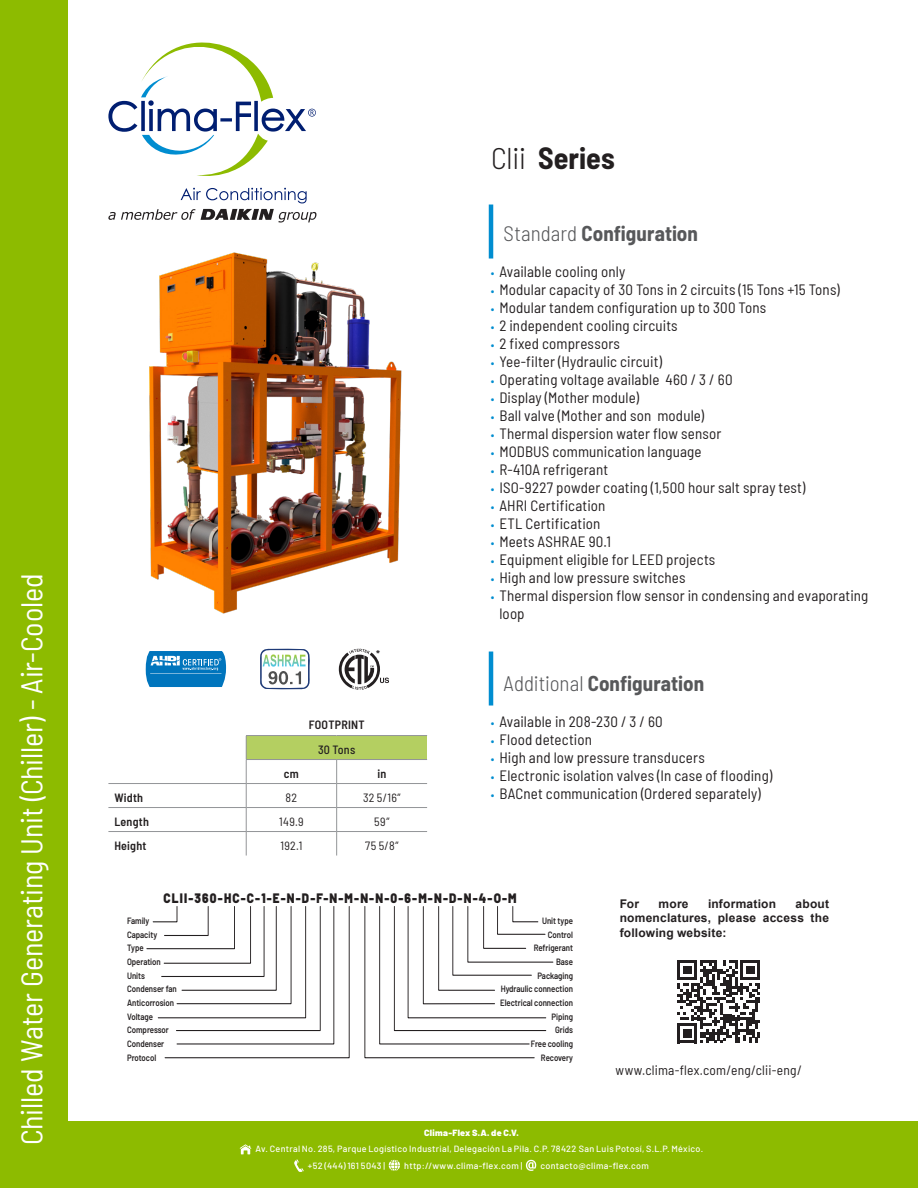
<style>
.page{position:relative;width:918px;height:1188px;background:#fff}
.page>*{position:absolute;margin:0;border:0;box-sizing:border-box;transform-origin:0 0}
.Sub_título{font:semi-condensed 30px "Barlow";letter-spacing:-.005em;color:#fff}
.Título{font:700 semi-condensed 30px "Barlow";color:#231f20}
.Cajas_-_Subs{font:700 semi-condensed 21px "Barlow";color:#57585a}
.t1{font:semi-condensed 15px/18px "Barlow";letter-spacing:.01em;color:#231f20}
.t2{font:900 13.65px "Barlow";letter-spacing:.1em;color:#231f20;scale:.86 1}
.Título-2{font:semi-condensed 13.5px "Barlow";letter-spacing:.015em;color:#231f20}
.Título-3{font:700 12px/14.4px "Arial";letter-spacing:.015em;color:#231f20;text-align:justify}
.t3{font:600 semi-condensed 12px "Barlow";letter-spacing:.02em;color:#231f20}
.t4{font:semi-condensed 12px "Barlow";letter-spacing:.03em;color:#231f20}
.t5{font:500 semi-condensed 12px "Barlow";letter-spacing:.02em;color:#231f20}
.t6{font:900 9.45px "Arial";color:#231f20}
.t7{font:600 9.15px/13.6px "Barlow";letter-spacing:-.005em;color:#231f20;scale:.86 1}
.t8{font:500 9px/16.5px "Barlow";letter-spacing:.035em;color:#fff}
.t9{font:900 9px "Barlow";letter-spacing:.03em;color:#fff}
.s1{font-weight:300}
.s2{font-size:12px;color:#008dd0}
</style>
<div class="page">
<div style="left:0;top:0;width:67px;height:1188px;background:#8dbb00"></div>
<div style="left:0;top:1121px;width:918px;height:67px;background:#8dbb00"></div>
<svg style="left:240px;top:1144px;width:11px;height:10px"></svg>
<svg style="left:294px;top:1159px;width:10px;height:13px"></svg>
<svg style="left:389px;top:1160px;width:11px;height:11px"></svg>
<svg style="left:526px;top:1160px;width:10px;height:11px"></svg>
<svg style="left:108px;top:43px;width:208px;height:133px"></svg>
<svg style="left:181px;top:188px;width:126px;height:15px"></svg>
<svg style="left:108px;top:209px;width:208px;height:14px"></svg>
<hr style="left:489px;top:205px;width:4px;height:54px;background:#008dd0">
<hr style="left:489px;top:652px;width:4px;height:54px;background:#008dd0">
<img style="left:149px;top:252px;width:253px;height:362px">
<div style="left:246px;top:736px;width:181px;height:24px;background:#b4cf61"></div>
<svg style="left:336px;top:760px;width:1px;height:96px"></svg>
<hr style="left:108px;top:783px;width:138px;height:1px;background:#939598">
<hr style="left:246px;top:783px;width:91px;height:1px;background:#939598">
<hr style="left:337px;top:783px;width:90px;height:1px;background:#939598">
<hr style="left:108px;top:807px;width:138px;height:1px;background:#939598">
<hr style="left:246px;top:807px;width:91px;height:1px;background:#939598">
<hr style="left:337px;top:807px;width:90px;height:1px;background:#939598">
<hr style="left:108px;top:831px;width:138px;height:1px;background:#939598">
<hr style="left:246px;top:831px;width:91px;height:1px;background:#939598">
<hr style="left:337px;top:831px;width:90px;height:1px;background:#939598">
<hr style="left:246px;top:735px;width:91px;height:1px;background:#939598">
<svg style="left:246px;top:736px;width:1px;height:120px"></svg>
<hr style="left:337px;top:735px;width:90px;height:1px;background:#939598">
<hr style="left:246px;top:759px;width:91px;height:1px;background:#939598">
<hr style="left:337px;top:759px;width:90px;height:1px;background:#939598">
<svg style="left:364px;top:906px;width:190px;height:153px"></svg>
<svg style="left:146px;top:906px;width:204px;height:153px"></svg>
<svg style="left:677px;top:960px;width:83px;height:83px"></svg>
<svg style="left:146px;top:651px;width:80px;height:36px;background:#2488c6"></svg>
<svg style="left:260px;top:649px;width:50px;height:40px"></svg>
<svg style="left:338px;top:648px;width:51px;height:42px"></svg>
<p class="Sub_título" style="left:10px;top:1145px;width:574px;rotate:-90deg">Chilled Water Generating Unit (Chiller) - Air-Cooled</p>
<p class="Título" style="left:491px;top:136px;width:125px"><span class="s1">Clii</span> Series</p>
<p class="Cajas_-_Subs" style="left:504px;top:218px;width:196px"><span class="s1">Standard</span> Configuration</p>
<p class="t6" style="left:375px;top:647px;width:7px">*</p>
<p class="t3" style="left:309px;top:716px;width:57px">FOOTPRINT</p>
<p class="t5" style="left:318px;top:741px;width:39px">30 Tons</p>
<p class="t3" style="left:284px;top:765px;width:16px">cm</p>
<p class="t3" style="left:377px;top:765px;width:10px">in</p>
<p class="t3" style="left:114px;top:789px;width:30px">Width</p>
<p class="t4" style="left:286px;top:789px;width:13px">82</p>
<p class="t4" style="left:363px;top:789px;width:39px">32 5/16”</p>
<p class="t3" style="left:114px;top:813px;width:36px">Length</p>
<p class="t4" style="left:279px;top:813px;width:26px">149.9</p>
<p class="t4" style="left:374px;top:813px;width:17px">59”</p>
<p class="t3" style="left:114px;top:837px;width:34px">Height</p>
<p class="t4" style="left:280px;top:837px;width:24px">192.1</p>
<p class="t4" style="left:365px;top:837px;width:35px">75 5/8”</p>
<p class="t1" style="left:491px;top:261px;width:136px"><span class="s2">•</span> Available cooling only</p>
<p class="t1" style="left:491px;top:279px;width:350px"><span class="s2">•</span> Modular capacity of 30 Tons in 2 circuits (15 Tons +15 Tons)</p>
<p class="t1" style="left:491px;top:297px;width:277px"><span class="s2">•</span> Modular tandem configuration up to 300 Tons</p>
<p class="t1" style="left:491px;top:315px;width:188px"><span class="s2">•</span> 2 independent cooling circuits</p>
<p class="t1" style="left:491px;top:333px;width:131px"><span class="s2">•</span> 2 fixed compressors</p>
<p class="t1" style="left:491px;top:351px;width:173px"><span class="s2">•</span> Yee-filter (Hydraulic circuit)</p>
<p class="t1" style="left:491px;top:369px;width:243px"><span class="s2">•</span> Operating voltage available 460 / 3 / 60</p>
<p class="t1" style="left:491px;top:387px;width:150px"><span class="s2">•</span> Display (Mother module)</p>
<p class="t1" style="left:491px;top:405px;width:215px"><span class="s2">•</span> Ball valve (Mother and son module)</p>
<p class="t1" style="left:491px;top:423px;width:232px"><span class="s2">•</span> Thermal dispersion water flow sensor</p>
<p class="t1" style="left:491px;top:441px;width:212px"><span class="s2">•</span> MODBUS communication language</p>
<p class="t1" style="left:491px;top:459px;width:119px"><span class="s2">•</span> R-410A refrigerant</p>
<p class="t1" style="left:491px;top:477px;width:316px"><span class="s2">•</span> ISO-9227 powder coating (1,500 hour salt spray test)</p>
<p class="t1" style="left:491px;top:495px;width:116px"><span class="s2">•</span> AHRI Certification</p>
<p class="t1" style="left:491px;top:513px;width:111px"><span class="s2">•</span> ETL Certification</p>
<p class="t1" style="left:491px;top:531px;width:122px"><span class="s2">•</span> Meets ASHRAE 90.1</p>
<p class="t1" style="left:491px;top:549px;width:226px"><span class="s2">•</span> Equipment eligible for LEED projects</p>
<p class="t1" style="left:491px;top:567px;width:196px"><span class="s2">•</span> High and low pressure switches</p>
<p class="t1" style="left:499px;top:585px;width:371px;text-indent:-9px"><span class="s2">•</span> Thermal dispersion flow sensor in condensing and evaporating loop</p>
<p class="Cajas_-_Subs" style="left:504px;top:668px;width:202px"><span class="s1">Additional</span> Configuration</p>
<p class="t1" style="left:491px;top:711px;width:173px"><span class="s2">•</span> Available in 208-230 / 3 / 60</p>
<p class="t1" style="left:491px;top:729px;width:103px"><span class="s2">•</span> Flood detection</p>
<p class="t1" style="left:491px;top:747px;width:215px"><span class="s2">•</span> High and low pressure transducers</p>
<p class="t1" style="left:491px;top:765px;width:283px"><span class="s2">•</span> Electronic isolation valves (In case of flooding)</p>
<p class="t1" style="left:491px;top:783px;width:271px"><span class="s2">•</span> BACnet communication (Ordered separately)</p>
<p class="t2" style="left:163px;top:888px;width:412px">CLII-360-HC-C-1-E-N-D-F-N-M-N-N-0-6-M-N-D-N-4-O-M</p>
<p class="t7" style="left:127px;top:913px;width:59px">Family<br>Capacity<br>Type<br>Operation<br>Units<br>Condenser fan<br>Anticorrosion<br>Voltage<br>Compressor<br>Condenser<br>Protocol</p>
<p class="t7" style="left:500px;top:913px;width:86px;text-align:right">Unit type<br>Control<br>Refrigerant<br>Base<br>Packaging<br>Hydraulic connection<br>Electrical connection<br>Piping<br>Grids<br>Free cooling<br>Recovery</p>
<p class="Título-3" style="left:620px;top:897px;width:21px">For</p>
<p class="Título-3" style="left:659px;top:897px;width:31px">more</p>
<p class="Título-3" style="left:708px;top:897px;width:70px">information</p>
<p class="Título-3" style="left:620px;top:897px;width:211px;text-indent:176px">about nomenclatures, please access the following website:</p>
<p class="Título-2" style="left:615px;top:1061px;width:188px">www.clima-flex.com/eng/clii-eng/</p>
<p class="t9" style="left:424px;top:1126px;width:96px">Clima-Flex S.A. de C.V.</p>
<p class="t8" style="left:308px;top:1140px;width:397px;text-indent:-52px">Av. Central No. 285, Parque Logístico Industrial, Delegación La Pila. C.P. 78422 San Luis Potosí, S.L.P. México. +52 (444) 161 5043 |</p>
<p class="t8" style="left:404px;top:1157px;width:119px">http://www.clima-flex.com |</p>
<p class="t8" style="left:541px;top:1157px;width:110px">contacto@clima-flex.com</p>
</div>
